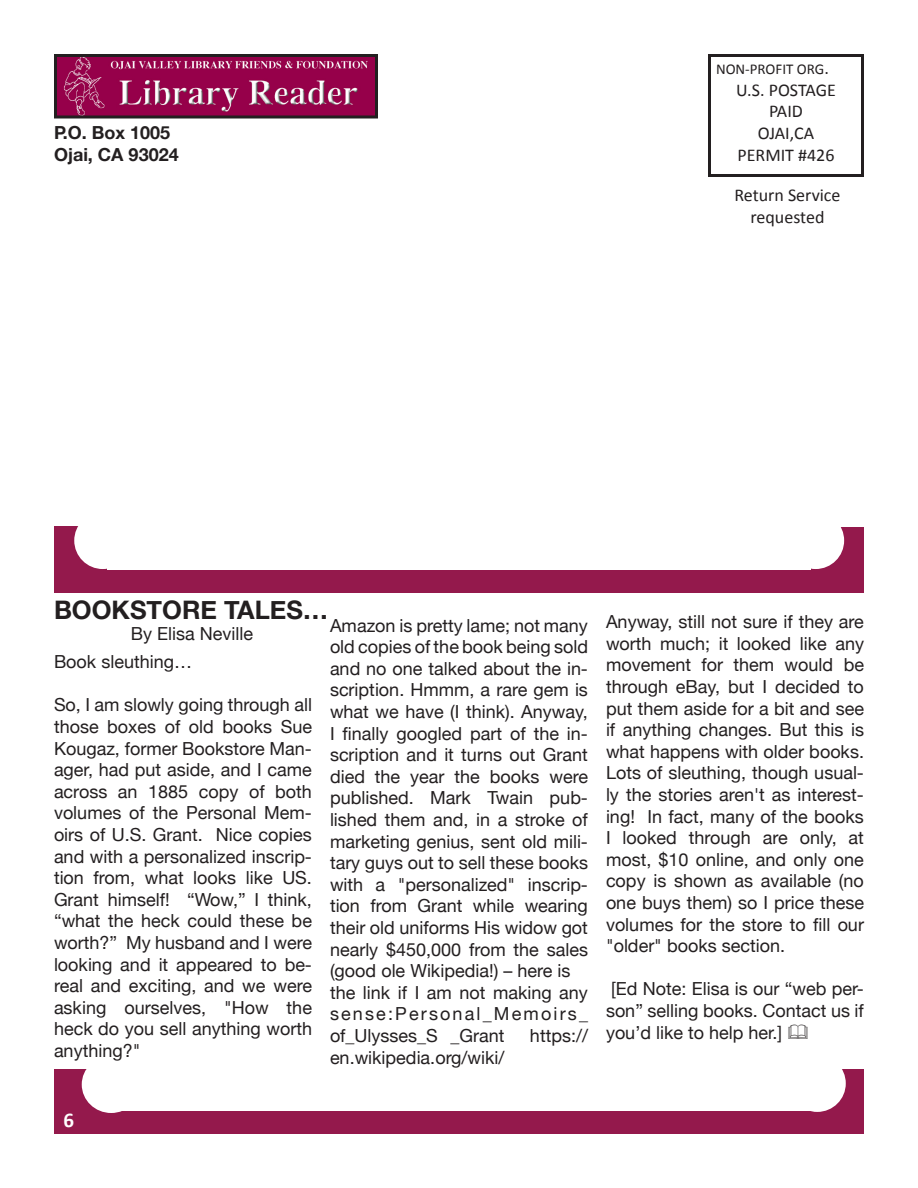
<style>
.page{position:relative;width:918px;height:1188px;background:#fff}
.page>*{position:absolute;margin:0;border:0;box-sizing:border-box;transform-origin:0 0}
.t1{font:700 25.5px "Helvetica Neue";color:#231f20}
.t2{font:700 21px "Calibri";color:#fff}
.t3{font:18px/21.6px "Helvetica Neue";color:#231f20;text-align:justify}
.t4{font:18px "Calibri";color:#231f20}
.t5{font:700 18px "Helvetica Neue";color:#231f20}
.t6{font:15px "Calibri";color:#231f20}
.s1{font-size:18px}
</style>
<div class="page">
<div style="left:708px;top:54px;width:156px;height:123px;border:3px solid #231f20"></div>
<img style="left:58px;top:58px;width:316px;height:56px">
<div style="left:54px;top:54px;width:324px;height:64px;border:3px solid #231f20"></div>
<div style="left:54px;top:570px;width:810px;height:23px;background:#94194c"></div>
<div style="left:54px;top:1112px;width:810px;height:22px;background:#94194c"></div>
<div style="left:54px;top:526px;width:52px;height:44px;background:#94194c"></div>
<div style="left:812px;top:527px;width:52px;height:44px;background:#94194c"></div>
<div style="left:74px;top:512px;width:57px;height:57px;background:#fff;border-radius:50%"></div>
<div style="left:787px;top:512px;width:57px;height:57px;background:#fff;border-radius:50%"></div>
<div style="left:812px;top:1069px;width:52px;height:44px;background:#94194c"></div>
<div style="left:789px;top:1055px;width:57px;height:57px;background:#fff;border-radius:50%"></div>
<div style="left:54px;top:1069px;width:52px;height:44px;background:#94194c"></div>
<div style="left:82px;top:1056px;width:59px;height:57px;background:#fff;border-radius:50%"></div>
<p class="t5" style="left:54px;top:119px;width:118px">P.O. Box 1005</p>
<p class="t5" style="left:54px;top:140px;width:126px">Ojai, CA 93024</p>
<p class="t6" style="left:716px;top:60px;width:114px">NON-PROFIT ORG<span class="s1">.</span></p>
<p class="t4" style="left:736px;top:79px;width:101px">U.S. POSTAGE</p>
<p class="t4" style="left:769px;top:100px;width:36px">PAID</p>
<p class="t4" style="left:758px;top:122px;width:58px">OJAI,CA</p>
<p class="t4" style="left:738px;top:143px;width:98px">PERMIT #426</p>
<p class="t4" style="left:734px;top:184px;width:108px">Return Service</p>
<p class="t4" style="left:751px;top:205px;width:75px">requested</p>
<p class="t1" style="left:54px;top:590px;width:276px">BOOKSTORE TALES…</p>
<p class="t3" style="left:131px;top:624px;width:124px">By Elisa Neville</p>
<p class="t3" style="left:54px;top:652px;width:140px">Book sleuthing…</p>
<p class="t3" style="left:54px;top:695px;width:260px">So, I am slowly going through all those boxes of old books Sue Kougaz, former Bookstore Man&shy;ager, had put aside, and I came across an 1885 copy of both volumes of the Personal Mem&shy;oirs of U.S. Grant. Nice copies and with a personalized inscrip&shy;tion from, what looks like US.<br>Grant himself! “Wow,” I think, “what the heck could these be worth?” My husband and I were looking and it appeared to be&shy;real and exciting, and we were asking ourselves, "How the heck do you sell anything worth anything?"</p>
<p class="t3" style="left:330px;top:615px;width:260px">Amazon is pretty lame; not many old copies of the book being sold and no one talked about the in&shy;scription. Hmmm, a rare gem is what we have (I think). Anyway, I finally googled part of the in&shy;scription and it turns out Grant died the year the books were published. Mark Twain pub&shy;lished them and, in a stroke of marketing genius, sent old mili&shy;tary guys out to sell these books with a "personalized" inscrip&shy;tion from Grant while wearing their old uniforms His widow got nearly $450,000 from the sales (good ole Wikipedia!) – here is</p>
<p class="t3" style="left:330px;top:983px;width:260px">the link if I am not making any sense:Personal_Memoirs_ of_Ulysses_S _Grant</p>
<p class="t3" style="left:530px;top:1026px;width:60px">https://</p>
<p class="t3" style="left:330px;top:1047px;width:176px">en.wikipedia.org/wiki/</p>
<p class="t3" style="left:606px;top:612px;width:260px">Anyway, still not sure if they are worth much; it looked like any movement for them would be through eBay, but I decided to put them aside for a bit and see if anything changes. But this is what happens with older books.<br>Lots of sleuthing, though usual&shy;ly the stories aren't as interest&shy;ing! In fact, many of the books I looked through are only, at most, $10 online, and only one copy is shown as available (no one buys them) so I price these volumes for the store to fill our "older" books section.</p>
<p class="t3" style="left:606px;top:979px;width:260px">[Ed Note: Elisa is our “web per&shy;son” selling books. Contact us if you’d like to help her.]</p>
<p class="t2" style="left:63px;top:1107px;width:12px">6</p>
</div>
